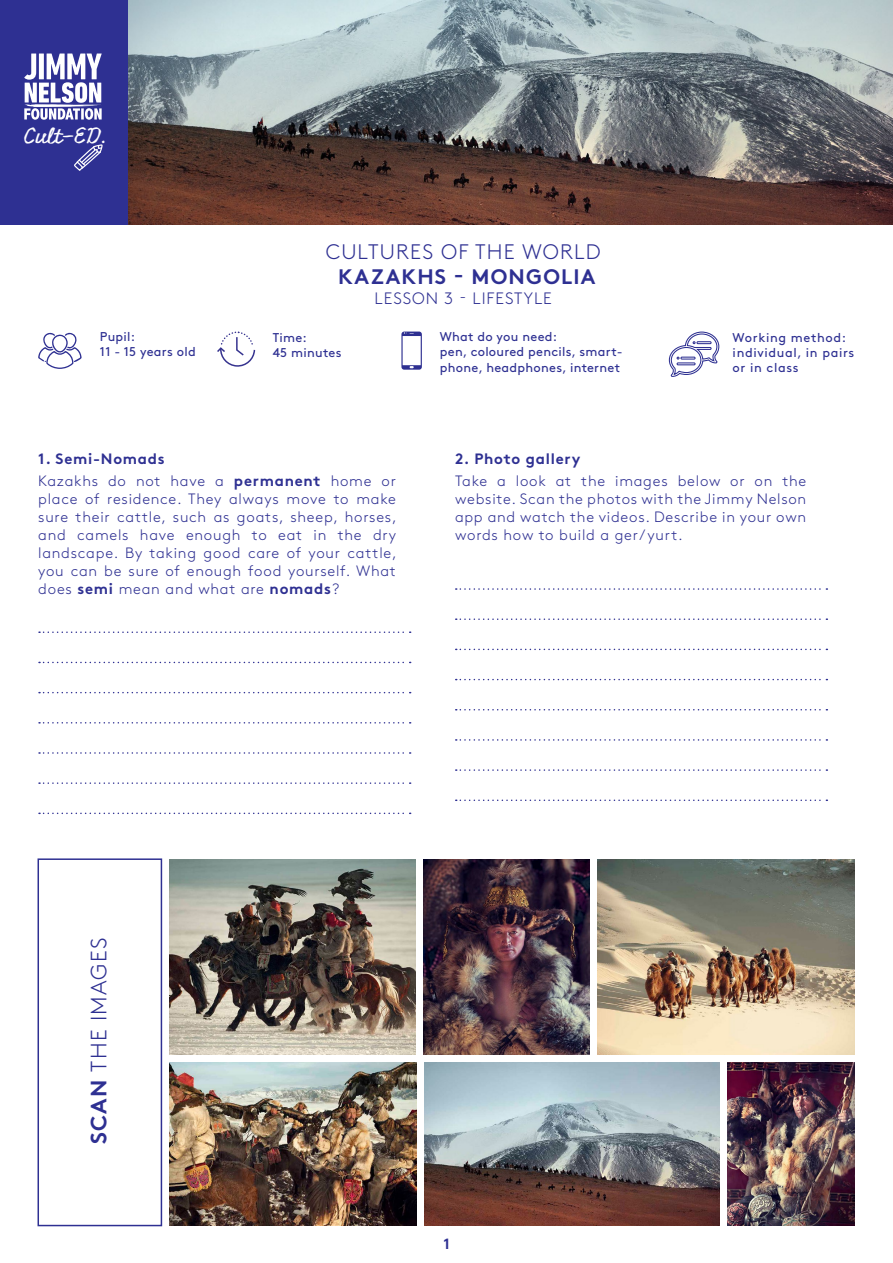
<style>
.page{position:relative;width:893px;height:1263px;background:#fff}
.page>*{position:absolute;margin:0;border:0;box-sizing:border-box;transform-origin:0 0}
.t1{font:300 22.2px "Brown";letter-spacing:.055em;color:#2e3092}
.t2{font:300 21px "Brown";letter-spacing:.055em;color:#2e3092}
.t3{font:700 21px "Brown";letter-spacing:.055em;color:#2e3092}
.t4{font:21px "Miniver";color:#fff;scale:1.11 1}
.t5{font:300 16.5px "Brown";letter-spacing:.055em;color:#2e3092}
.t6{font:300 15px/18px "Brown";letter-spacing:.05em;color:#2e3092;text-align:justify}
.t7{font:700 15px "Brown";letter-spacing:.05em;color:#2e3092}
.t8{font:700 14.85px "Brown";color:#2e3092}
.t9{font:12.75px/15.3px "Brown";letter-spacing:.02em;color:#2e3092}
.t10{font:12.75px/15.3px "Brown";letter-spacing:.05em;color:#2e3092}
.s1{font-weight:700}
</style>
<div class="page">
<div style="left:0;top:0;width:129px;height:224px;background:#2e3092"></div>
<svg style="left:74px;top:144px;width:29px;height:27px"></svg>
<svg style="left:24px;top:54px;width:78px;height:66px"></svg>
<img style="left:129px;top:0;width:764px;height:224px">
<img style="left:423px;top:859px;width:166px;height:195px">
<img style="left:425px;top:1062px;width:295px;height:163px">
<img style="left:728px;top:1062px;width:127px;height:163px">
<img style="left:598px;top:859px;width:257px;height:195px">
<div style="left:38px;top:858px;width:124px;height:368px;border:2px solid #2e3092"></div>
<img style="left:169px;top:1062px;width:248px;height:163px">
<img style="left:169px;top:859px;width:246px;height:195px">
<svg style="left:39px;top:662px;width:372px;height:1px"></svg>
<svg style="left:39px;top:631px;width:372px;height:2px"></svg>
<svg style="left:456px;top:588px;width:371px;height:2px"></svg>
<svg style="left:39px;top:782px;width:372px;height:2px"></svg>
<svg style="left:456px;top:709px;width:371px;height:1px"></svg>
<svg style="left:39px;top:722px;width:372px;height:1px"></svg>
<svg style="left:456px;top:649px;width:371px;height:1px"></svg>
<svg style="left:456px;top:769px;width:371px;height:2px"></svg>
<svg style="left:39px;top:692px;width:372px;height:1px"></svg>
<svg style="left:456px;top:618px;width:371px;height:2px"></svg>
<svg style="left:39px;top:812px;width:372px;height:2px"></svg>
<svg style="left:456px;top:739px;width:371px;height:2px"></svg>
<svg style="left:39px;top:752px;width:372px;height:2px"></svg>
<svg style="left:456px;top:679px;width:371px;height:1px"></svg>
<svg style="left:456px;top:799px;width:371px;height:2px"></svg>
<svg style="left:38px;top:332px;width:44px;height:37px"></svg>
<svg style="left:401px;top:332px;width:21px;height:38px"></svg>
<svg style="left:668px;top:331px;width:52px;height:46px"></svg>
<svg style="left:217px;top:331px;width:39px;height:36px"></svg>
<h2 class="t4" style="left:24px;top:122px;width:75px">Cult-ED.</h2>
<h2 class="t2" style="left:326px;top:236px;width:276px">CULTURES OF THE WORLD</h2>
<h2 class="t3" style="left:338px;top:260px;width:259px">KAZAKHS - MONGOLIA</h2>
<p class="t5" style="left:375px;top:286px;width:179px">LESSON 3 - LIFESTYLE</p>
<p class="t9" style="left:100px;top:328px;width:97px">Pupil:<br>11 - 15 years old</p>
<p class="t9" style="left:440px;top:328px;width:184px">What do you need:<br>pen, coloured pencils, smart&shy;phone, headphones, internet</p>
<p class="t10" style="left:733px;top:328px;width:123px">Working method: individual, in pairs or in class</p>
<p class="t9" style="left:273px;top:329px;width:70px">Time:<br>45 minutes</p>
<p class="t6" style="left:38px;top:446px;width:359px;line-height:22.5px"><span class="s1">1. Semi-Nomads<br></span>Kazakhs do not have a <span class="s1">permanent</span> home or</p>
<p class="t6" style="left:38px;top:489px;width:360px">place of residence. They always move to make sure their cattle, such as goats, sheep, horses, and camels have enough to eat in the dry landscape. By taking good care of your cattle, you can be sure of enough food yourself. What does <span class="s1">semi</span> mean and what are <span class="s1">nomads</span>?</p>
<p class="t7" style="left:455px;top:446px;width:127px">2. Photo gallery</p>
<p class="t6" style="left:455px;top:471px;width:353px">Take a look at the images below or on the website. Scan the photos with the Jimmy Nelson app and watch the videos. Describe in your own words how to build a ger/yurt.</p>
<h1 class="t1" style="left:83px;top:1144px;width:208px;rotate:-90deg"><span class="s1">SCAN</span> THE IMAGES</h1>
<p class="t8" style="left:443px;top:1232px;width:8px">1</p>
</div>
